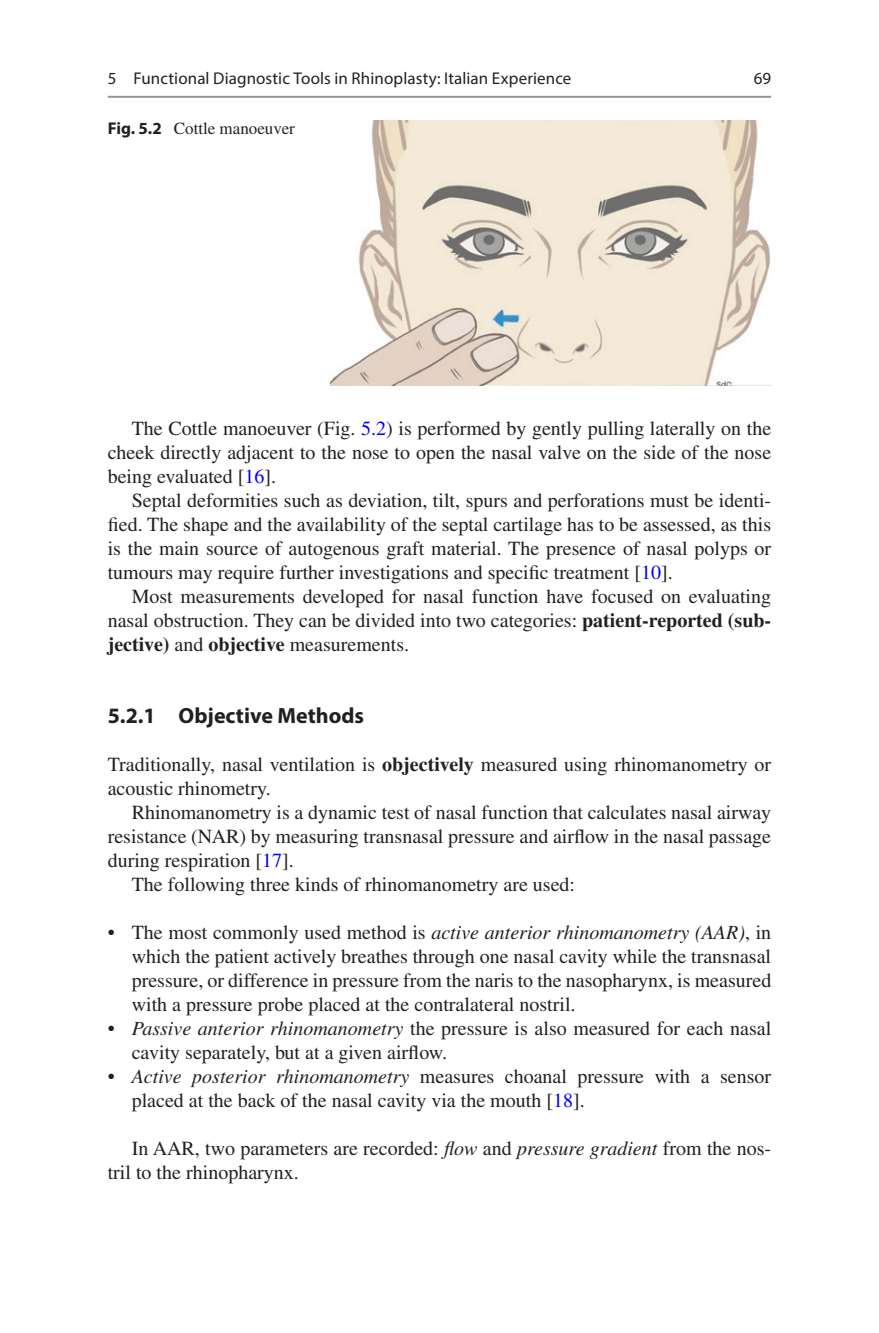
<style>
.page{position:relative;width:879px;height:1333px;background:#fff}
.page>*{position:absolute;margin:0;border:0;box-sizing:border-box;transform-origin:0 0}
._2_hd{font:700 22px "Myriad Pro";color:#231f20}
.Text{font:20px/24px "Times LT Std";color:#231f20;text-align:justify}
.Text_flush{font:20px/24px "Times LT Std";color:#231f20}
.t1{font:17px "Myriad Pro";letter-spacing:.005em;color:#231f20}
.Fig_leg__unjustfied{font:17px "Times LT Std";color:#231f20}
.s1{font-family:"Myriad Pro";font-weight:700}
.s2{color:#00f}
.s3{font-weight:700}
.s4{font-style:italic}
</style>
<div class="page">
<img style="left:330px;top:121px;width:441px;height:264px">
<hr style="left:108px;top:96px;width:663px;height:2px;background:#939598">
<p class="t1" style="left:108px;top:68px;width:465px">5 Functional Diagnostic Tools in Rhinoplasty: Italian Experience</p>
<p class="Fig_leg__unjustfied" style="left:108px;top:118px;width:189px"><span class="s1">Fig. 5.2</span> Cottle manoeuver</p>
<p class="t1" style="left:754px;top:68px;width:19px">69</p>
<p class="Text" style="left:108px;top:416px;width:665px;text-indent:24px">The Cottle manoeuver (Fig. <span class="s2">5.2</span>) is performed by gently pulling laterally on the cheek directly adjacent to the nose to open the nasal valve on the side of the nose being evaluated [<span class="s2">16</span>].</p>
<p class="Text" style="left:108px;top:488px;width:665px;text-indent:24px">Septal deformities such as deviation, tilt, spurs and perforations must be identi&shy;fied. The shape and the availability of the septal cartilage has to be assessed, as this is the main source of autogenous graft material. The presence of nasal polyps or tumours may require further investigations and specific treatment [<span class="s2">10</span>].</p>
<p class="Text" style="left:108px;top:584px;width:665px;text-indent:24px">Most measurements developed for nasal function have focused on evaluating nasal obstruction. They can be divided into two categories: <span class="s3">patient-reported (sub&shy;jective)</span> and <span class="s3">objective</span> measurements.</p>
<h3 class="_2_hd" style="left:108px;top:701px;width:258px">5.2.1 Objective Methods</h3>
<p class="Text_flush" style="left:108px;top:752px;width:665px">Traditionally, nasal ventilation is <span class="s3">objectively</span> measured using rhinomanometry or acoustic rhinometry.</p>
<p class="Text" style="left:108px;top:800px;width:665px;text-indent:24px">Rhinomanometry is a dynamic test of nasal function that calculates nasal airway resistance (NAR) by measuring transnasal pressure and airflow in the nasal passage during respiration [<span class="s2">17</span>].</p>
<p class="Text" style="left:132px;top:872px;width:445px">The following three kinds of rhinomanometry are used:</p>
<p class="Text" style="left:132px;top:920px;width:641px;text-indent:-24px">• The most commonly used method is <span class="s4">active anterior rhinomanometry (AAR)</span>, in which the patient actively breathes through one nasal cavity while the transnasal pressure, or difference in pressure from the naris to the nasopharynx, is measured with a pressure probe placed at the contralateral nostril.</p>
<p class="Text" style="left:132px;top:1016px;width:641px;text-indent:-24px">• <span class="s4">Passive anterior rhinomanometry</span> the pressure is also measured for each nasal cavity separately, but at a given airflow.</p>
<p class="Text" style="left:132px;top:1064px;width:641px;text-indent:-24px">• <span class="s4">Active posterior rhinomanometry</span> measures choanal pressure with a sensor placed at the back of the nasal cavity via the mouth [<span class="s2">18</span>].</p>
<p class="Text" style="left:108px;top:1136px;width:665px;text-indent:24px">In AAR, two parameters are recorded: <span class="s4">flow</span> and <span class="s4">pressure gradient</span> from the nos&shy;tril to the rhinopharynx.</p>
</div>
